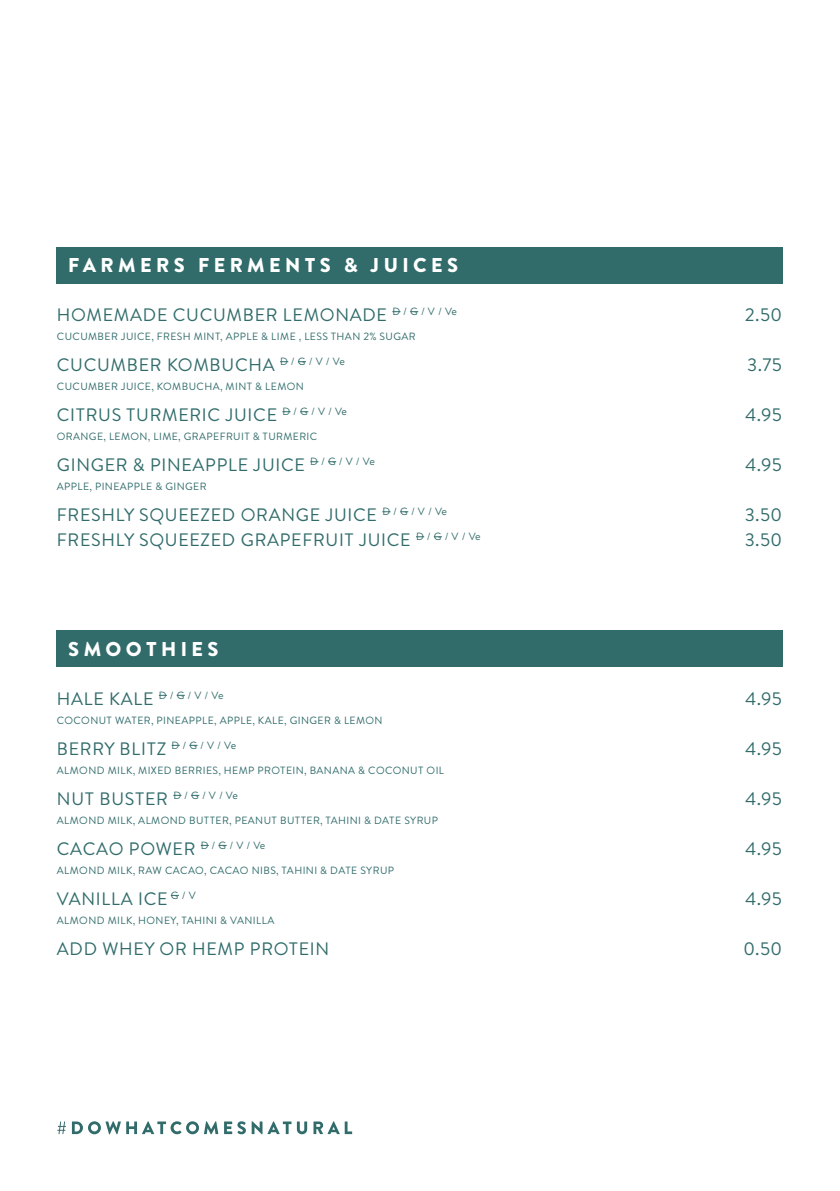
<style>
.page{position:relative;width:840px;height:1191px;background:#fff}
.page>*{position:absolute;margin:0;border:0;box-sizing:border-box;transform-origin:0 0}
.MENU_CONTENT__REG{font:900 20px "Brandon Text";letter-spacing:.22em;color:#fff}
.t1{font:18px "Brandon Text";letter-spacing:.04em;color:#316c6b}
.t2{font:10.4px "Brandon Text";letter-spacing:.04em;color:#316c6b}
</style>
<div class="page">
<div style="left:57px;top:247px;width:725px;height:36px;background:#316c6b"></div>
<div style="left:57px;top:630px;width:725px;height:37px;background:#316c6b"></div>
<svg style="left:57px;top:1121px;width:295px;height:13px"></svg>
<p class="MENU_CONTENT__REG" style="left:68px;top:251px;width:391px">FARMERS FERMENTS &amp; JUICES</p>
<p class="t1" style="left:57px;top:302px;width:401px">HOMEMADE CUCUMBER LEMONADE <sup>D</sup> <sup>/</sup> <sup>G</sup> <sup>/</sup> <sup>V</sup> <sup>/</sup> <sup>Ve</sup></p>
<p class="t2" style="left:57px;top:329px;width:360px">CUCUMBER JUICE, FRESH MINT, APPLE &amp; LIME , LESS THAN 2% SUGAR</p>
<p class="t1" style="left:57px;top:352px;width:289px">CUCUMBER KOMBUCHA <sup>D</sup> <sup>/</sup> <sup>G</sup> <sup>/</sup> <sup>V</sup> <sup>/</sup> <sup>Ve</sup></p>
<p class="t2" style="left:57px;top:379px;width:248px">CUCUMBER JUICE, KOMBUCHA, MINT &amp; LEMON</p>
<p class="t1" style="left:57px;top:402px;width:291px">CITRUS TURMERIC JUICE <sup>D</sup> <sup>/</sup> <sup>G</sup> <sup>/</sup> <sup>V</sup> <sup>/</sup> <sup>Ve</sup></p>
<p class="t2" style="left:57px;top:429px;width:262px">ORANGE, LEMON, LIME, GRAPEFRUIT &amp; TURMERIC</p>
<p class="t1" style="left:57px;top:452px;width:319px">GINGER &amp; PINEAPPLE JUICE <sup>D</sup> <sup>/</sup> <sup>G</sup> <sup>/</sup> <sup>V</sup> <sup>/</sup> <sup>Ve</sup></p>
<p class="t2" style="left:57px;top:479px;width:151px">APPLE, PINEAPPLE &amp; GINGER</p>
<p class="t1" style="left:57px;top:502px;width:391px">FRESHLY SQUEEZED ORANGE JUICE <sup>D</sup> <sup>/</sup> <sup>G</sup> <sup>/</sup> <sup>V</sup> <sup>/</sup> <sup>Ve</sup></p>
<p class="t1" style="left:57px;top:527px;width:425px">FRESHLY SQUEEZED GRAPEFRUIT JUICE <sup>D</sup> <sup>/</sup> <sup>G</sup> <sup>/</sup> <sup>V</sup> <sup>/</sup> <sup>Ve</sup></p>
<p class="MENU_CONTENT__REG" style="left:68px;top:634px;width:152px">SMOOTHIES</p>
<p class="t1" style="left:57px;top:686px;width:168px">HALE KALE <sup>D</sup> <sup>/</sup> <sup>G</sup> <sup>/</sup> <sup>V</sup> <sup>/</sup> <sup>Ve</sup></p>
<p class="t2" style="left:57px;top:713px;width:327px">COCONUT WATER, PINEAPPLE, APPLE, KALE, GINGER &amp; LEMON</p>
<p class="t1" style="left:57px;top:736px;width:181px">BERRY BLITZ <sup>D</sup> <sup>/</sup> <sup>G</sup> <sup>/</sup> <sup>V</sup> <sup>/</sup> <sup>Ve</sup></p>
<p class="t2" style="left:57px;top:763px;width:388px">ALMOND MILK, MIXED BERRIES, HEMP PROTEIN, BANANA &amp; COCONUT OIL</p>
<p class="t1" style="left:57px;top:786px;width:183px">NUT BUSTER <sup>D</sup> <sup>/</sup> <sup>G</sup> <sup>/</sup> <sup>V</sup> <sup>/</sup> <sup>Ve</sup></p>
<p class="t2" style="left:57px;top:813px;width:382px">ALMOND MILK, ALMOND BUTTER, PEANUT BUTTER, TAHINI &amp; DATE SYRUP</p>
<p class="t1" style="left:57px;top:836px;width:210px">CACAO POWER <sup>D</sup> <sup>/</sup> <sup>G</sup> <sup>/</sup> <sup>V</sup> <sup>/</sup> <sup>Ve</sup></p>
<p class="t2" style="left:57px;top:863px;width:338px">ALMOND MILK, RAW CACAO, CACAO NIBS, TAHINI &amp; DATE SYRUP</p>
<p class="t1" style="left:57px;top:886px;width:140px">VANILLA ICE <sup>G</sup> <sup>/</sup> <sup>V</sup></p>
<p class="t2" style="left:57px;top:913px;width:219px">ALMOND MILK, HONEY, TAHINI &amp; VANILLA</p>
<p class="t1" style="left:57px;top:936px;width:273px">ADD WHEY OR HEMP PROTEIN</p>
<p class="t1" style="left:744px;top:302px;width:39px">2.50</p>
<p class="t1" style="left:746px;top:352px;width:36px">3.75</p>
<p class="t1" style="left:744px;top:402px;width:39px">4.95</p>
<p class="t1" style="left:744px;top:452px;width:39px">4.95</p>
<p class="t1" style="left:744px;top:502px;width:39px">3.50</p>
<p class="t1" style="left:744px;top:527px;width:39px">3.50</p>
<p class="t1" style="left:744px;top:686px;width:39px">4.95</p>
<p class="t1" style="left:744px;top:736px;width:39px">4.95</p>
<p class="t1" style="left:744px;top:786px;width:39px">4.95</p>
<p class="t1" style="left:744px;top:836px;width:39px">4.95</p>
<p class="t1" style="left:744px;top:886px;width:39px">4.95</p>
<p class="t1" style="left:743px;top:936px;width:40px">0.50</p>
</div>
